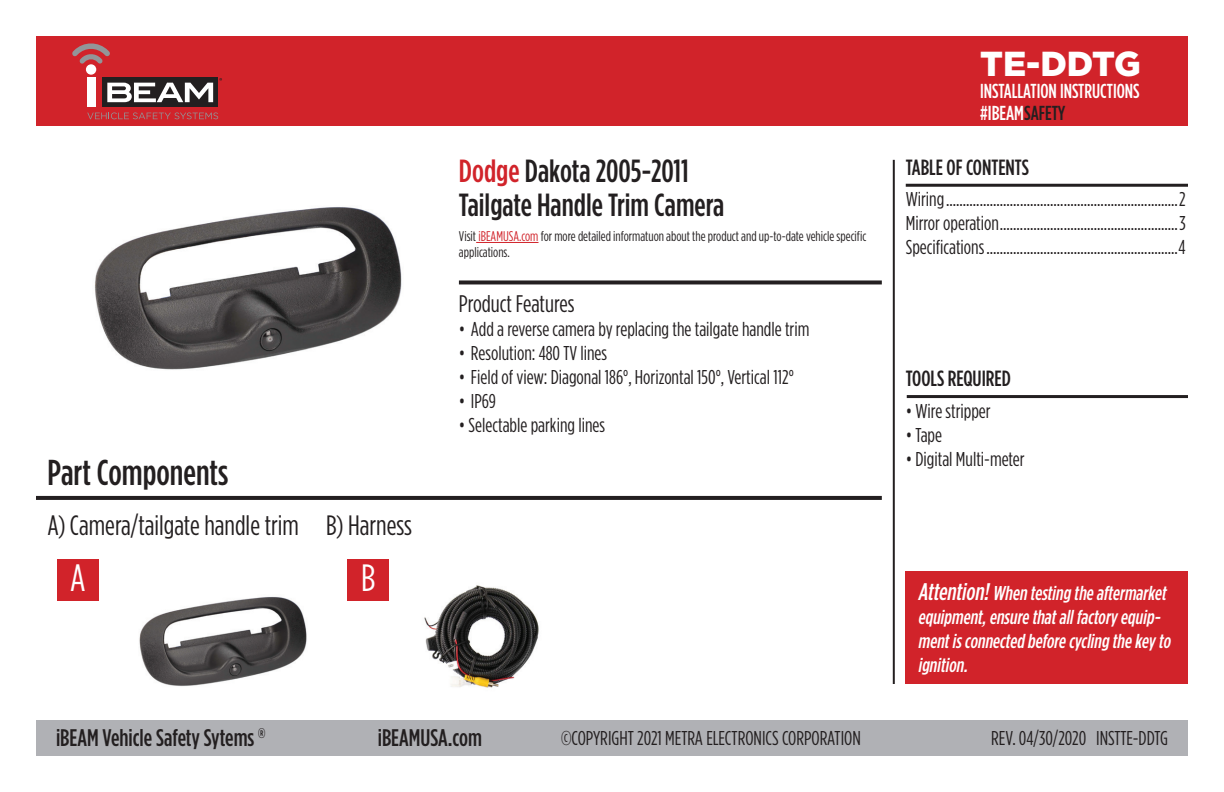
<style>
.page{position:relative;width:1224px;height:792px;background:#fff}
.page>*{position:absolute;margin:0;border:0;box-sizing:border-box;transform-origin:0 0}
.t1{font:38px "Gotham Condensed";color:#fff}
.t2{font:500 36px "Gotham Condensed";color:#231f20}
.t3{font:900 34.6px "Gotham";letter-spacing:-.015em;color:#fff}
.t4{font:500 32px/34px "Gotham Condensed";color:#231f20}
.t5{font:28px "Gotham Condensed";color:#231f20}
.t6{font:500 24px "Gotham Condensed";color:#231f20}
.t7{font:24px "Gotham Condensed";color:#231f20}
.t8{font:500 22px "Gotham Condensed";color:#231f20}
.t9{font:500 20.2px/22px "Gotham Condensed";color:#fff}
.t10{font:20px/24px "Gotham Condensed";color:#231f20;text-align:justify}
.t11{font:italic 500 20px/24px "Gotham Condensed";color:#fff}
.t12{font:14px/16.8px "Gotham Condensed";color:#231f20}
.t13{font:500 14px "Gotham Condensed";color:#231f20}
.s1{color:#d1232a}
.s2{color:#231f20}
.s3{font-size:24px}
</style>
<div class="page">
<div style="left:36px;top:36px;width:1152px;height:90px;background:#d1232a"></div>
<div style="left:906px;top:572px;width:282px;height:112px;background:#d1232a"></div>
<div style="left:103px;top:78px;width:115px;height:29px;background:#231f20"></div>
<div style="left:87px;top:78px;width:8px;height:29px;background:#fff"></div>
<svg style="left:107px;top:83px;width:106px;height:19px"></svg>
<svg style="left:72px;top:43px;width:38px;height:21px"></svg>
<div style="left:86px;top:64px;width:10px;height:11px;background:#fff;border-radius:50%"></div>
<svg style="left:87px;top:112px;width:131px;height:7px"></svg>
<div style="left:36px;top:720px;width:1152px;height:36px;background:#b0b1b5"></div>
<hr style="left:893px;top:160px;width:2px;height:524px;background:#231f20">
<svg style="left:459px;top:280px;width:423px;height:4px;background:#3d393a"></svg>
<hr style="left:906px;top:184px;width:282px;height:3px;background:#231f20">
<hr style="left:907px;top:395px;width:281px;height:3px;background:#231f20">
<hr style="left:476px;top:242px;width:63px;height:1px;background:#d1232a">
<div style="left:57px;top:559px;width:41px;height:41px;background:#d1232a"></div>
<div style="left:348px;top:559px;width:41px;height:41px;background:#d1232a"></div>
<svg style="left:36px;top:496px;width:846px;height:4px;background:#262223"></svg>
<img style="left:94px;top:207px;width:308px;height:163px">
<img style="left:139px;top:596px;width:168px;height:91px">
<img style="left:424px;top:585px;width:115px;height:103px">
<h2 class="t2" style="left:48px;top:452px;width:182px">Part Components</h2>
<h3 class="t5" style="left:48px;top:510px;width:366px">A) Camera/tailgate handle trim B) Harness</h3>
<h1 class="t1" style="left:70px;top:557px;width:17px">A</h1>
<h1 class="t1" style="left:361px;top:557px;width:16px">B</h1>
<h3 class="t4" style="left:459px;top:153px;width:267px"><span class="s1">Dodge</span> Dakota 2005-2011<br>Tailgate Handle Trim Camera</h3>
<p class="t12" style="left:459px;top:227px;width:409px">Visit <span class="s1">iBEAMUSA.com</span> for more detailed informatuon about the product and up-to-date vehicle specific applications.</p>
<p class="t7" style="left:459px;top:291px;width:117px">Product Features</p>
<p class="t10" style="left:459px;top:317px;width:352px">• Add a reverse camera by replacing the tailgate handle trim</p>
<p class="t10" style="left:459px;top:341px;width:150px">• Resolution: 480 TV lines</p>
<p class="t10" style="left:459px;top:365px;width:336px">• Field of view: Diagonal 186°, Horizontal 150°, Vertical 112°</p>
<p class="t10" style="left:459px;top:389px;width:39px">• IP69</p>
<p class="t10" style="left:459px;top:413px;width:148px">• Selectable parking lines</p>
<h3 class="t3" style="left:980px;top:43px;width:162px">TE-DDTG</h3>
<p class="t9" style="left:980px;top:79px;width:161px">INSTALLATION INSTRUCTIONS #IBEAM<span class="s2">SAFETY</span></p>
<p class="t8" style="left:906px;top:156px;width:125px">TABLE OF CONTENTS</p>
<p class="t10" style="left:906px;top:187px;width:281px">Wiring.....................................................................2<br>Mirror operation.....................................................3<br>Specifications.........................................................4</p>
<p class="t8" style="left:906px;top:366px;width:107px">TOOLS REQUIRED</p>
<p class="t10" style="left:906px;top:398px;width:86px">• Wire stripper</p>
<p class="t10" style="left:906px;top:422px;width:38px">• Tape</p>
<p class="t10" style="left:906px;top:446px;width:120px">• Digital Multi-meter</p>
<p class="t11" style="left:918px;top:581px;width:258px"><span class="s3">Attention!</span>When testing the aftermarket equipment,ensure thatallfactory equip&shy;mentisconnected before cycling the key to ignition.</p>
<p class="t13" style="left:258px;top:726px;width:9px">®</p>
<p class="t10" style="left:991px;top:726px;width:178px">REV. 04/30/2020 INSTTE-DDTG</p>
<p class="t6" style="left:56px;top:725px;width:200px">iBEAM Vehicle Safety Sytems</p>
<p class="t6" style="left:378px;top:725px;width:106px">iBEAMUSA.com</p>
<p class="t10" style="left:561px;top:726px;width:301px">©COPYRIGHT 2021 METRA ELECTRONICS CORPORATION</p>
</div>
